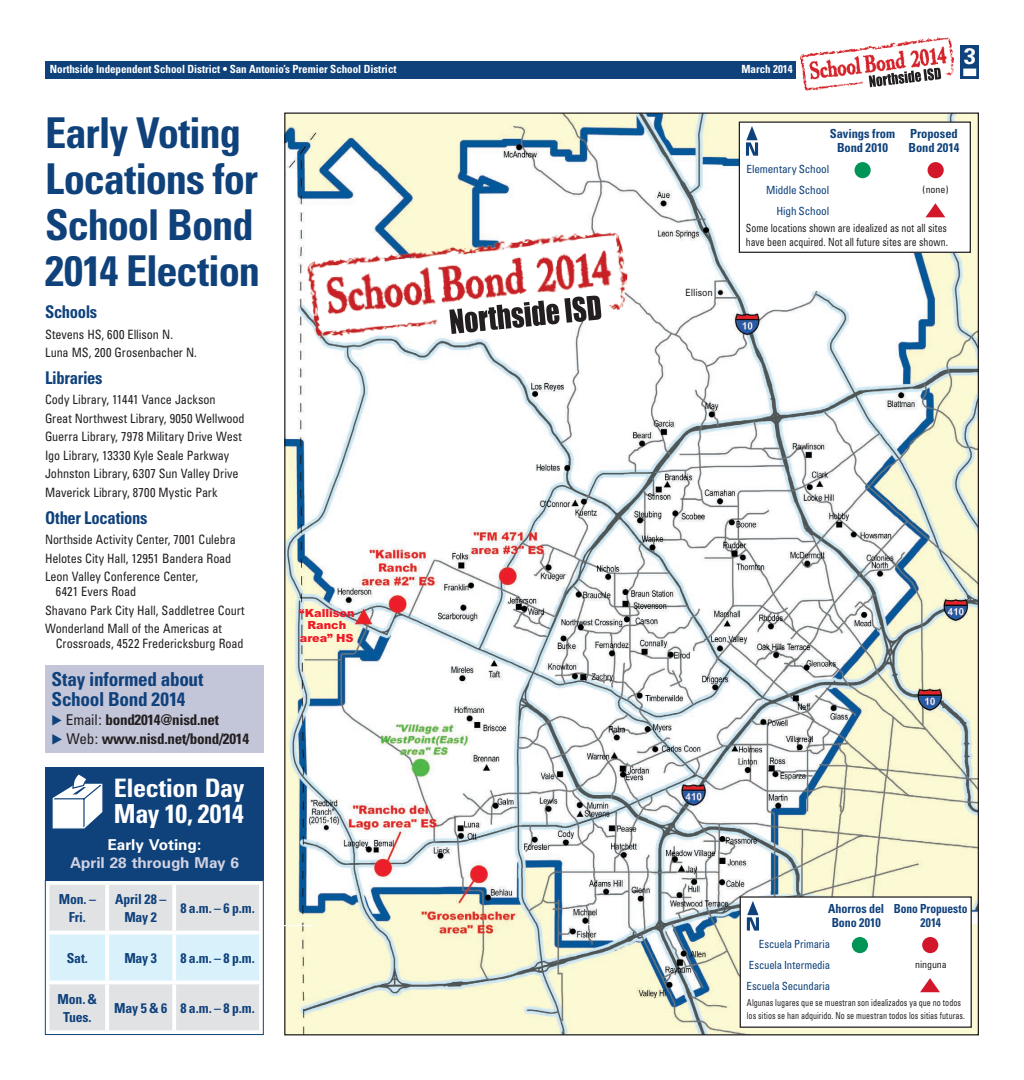
<style>
.page{position:relative;width:1024px;height:1080px;background:#fff}
.page>*{position:absolute;margin:0;border:0;box-sizing:border-box;transform-origin:0 0}
.t1{font:700 condensed 42.5px/46.2px "Univers";letter-spacing:-.025em;color:#0f417b}
.t2{font:700 condensed 26.25px "Univers";letter-spacing:-.02em;color:#fff}
.t3{font:700 condensed 25.5px "Univers";letter-spacing:-.02em;color:#fff}
.t4{font:700 22.5px "Univers";color:#fff}
.t5{font:700 condensed 19.25px/19.2px "Univers";letter-spacing:-.015em;color:#0f417b}
.t6{font:700 condensed 17.5px "Univers";letter-spacing:-.02em;color:#0f417b;scale:.95 1}
.t7{font:700 15px "Univers";letter-spacing:-.005em;color:#d0d2e2}
.t8{font:700 15px "Univers";letter-spacing:-.01em;color:#fff}
.t9{font:700 condensed 14.88px/19.2px "Univers";letter-spacing:-.02em;color:#231f20}
.t10{font:700 condensed 13.75px/17.5px "Univers";letter-spacing:-.01em;color:#0f417b;text-align:center}
.t11{font:condensed 12.88px/18.6px "Univers";letter-spacing:-.005em;color:#231f20;scale:.95 1}
.t12{font:condensed 12.88px/18.6px "Univers";letter-spacing:-.005em;color:#231f20;scale:.94 1}
.t13{font:700 condensed 12.5px/13.8px "Univers";letter-spacing:-.005em;color:#0f417b;text-align:center}
.t14{font:700 condensed 12.5px/13.8px "Univers";letter-spacing:-.005em;color:#0f417b;scale:.96 1}
.t15{font:700 condensed 12.5px/13.8px "Univers";letter-spacing:-.005em;color:#0f417b;text-align:center;scale:.92 1}
.t16{font:condensed 11.25px/13.8px "Univers";letter-spacing:-.005em;color:#231f20;scale:.88 1}
.t17{font:700 condensed 11.25px "Univers";letter-spacing:-.005em;color:#fff}
.t18{font:condensed 11.25px/21.2px "Univers";letter-spacing:-.015em;color:#0f417b;text-align:justify;scale:.96 1}
.t19{font:condensed 11.25px/21.2px "Univers";letter-spacing:-.015em;color:#0f417b;text-align:right}
.t20{font:900 11.25px/12.5px "Arial";color:#ee1b29;text-align:center}
.t21{font:condensed 10px "Univers";letter-spacing:-.01em;color:#231f20}
.t22{font:10px "Univers";letter-spacing:-.01em;color:#231f20;scale:.88 1}
.t23{font:condensed 9.5px/13.8px "Univers";color:#231f20;scale:.85 1}
.s1{font-family:"European Pi Three";font-weight:400;font-stretch:normal;font-size:13.62px;color:#0f417b}
.s2{font-weight:400}
</style>
<div class="page">
<div style="left:961px;top:45px;width:18px;height:34px;background:#0f417b"></div>
<div style="left:45px;top:61px;width:750px;height:18px;background:#0f417b"></div>
<div style="left:963px;top:69px;width:13px;height:7px;background:#fff"></div>
<img style="left:801px;top:38px;width:152px;height:52px">
<svg style="left:869px;top:68px;width:72px;height:19px"></svg>
<img style="left:286px;top:115px;width:691px;height:918px">
<div style="left:740px;top:897px;width:231px;height:130px;background:#fff"></div>
<div style="left:739px;top:896px;width:233px;height:132px;border:1px solid #231f20"></div>
<div style="left:739px;top:122px;width:231px;height:130px;background:#fff"></div>
<div style="left:739px;top:122px;width:232px;height:131px;border:1px solid #231f20"></div>
<div style="left:922px;top:937px;width:16px;height:16px;background:#d2172b;border-radius:50%"></div>
<div style="left:927px;top:162px;width:17px;height:16px;background:#d2172b;border-radius:50%"></div>
<div style="left:852px;top:937px;width:16px;height:16px;background:#009557;border-radius:50%"></div>
<div style="left:854px;top:162px;width:16px;height:16px;background:#009557;border-radius:50%"></div>
<svg style="left:920px;top:978px;width:20px;height:14px"></svg>
<svg style="left:925px;top:203px;width:20px;height:14px"></svg>
<div style="left:45px;top:768px;width:219px;height:112px;background:#0f417b"></div>
<svg style="left:52px;top:774px;width:51px;height:55px"></svg>
<hr style="left:54px;top:925px;width:259px;height:1px;background:#fff">
<svg style="left:49px;top:885px;width:210px;height:145px;background:#dee7eb"></svg>
<hr style="left:105px;top:885px;width:4px;height:46px;background:#fff">
<hr style="left:172px;top:885px;width:4px;height:46px;background:#fff">
<svg style="left:49px;top:931px;width:58px;height:4px"></svg>
<svg style="left:107px;top:931px;width:67px;height:4px"></svg>
<hr style="left:105px;top:935px;width:4px;height:46px;background:#fff">
<svg style="left:174px;top:931px;width:86px;height:4px"></svg>
<hr style="left:172px;top:935px;width:4px;height:46px;background:#fff">
<hr style="left:46px;top:981px;width:61px;height:3px;background:#fff">
<hr style="left:107px;top:981px;width:67px;height:3px;background:#fff">
<hr style="left:105px;top:984px;width:4px;height:46px;background:#fff">
<hr style="left:174px;top:981px;width:89px;height:3px;background:#fff">
<hr style="left:172px;top:984px;width:4px;height:46px;background:#fff">
<div style="left:45px;top:880px;width:219px;height:155px;border:1px solid #0f417b"></div>
<svg style="left:747px;top:901px;width:12px;height:30px"></svg>
<svg style="left:746px;top:126px;width:12px;height:30px"></svg>
<div style="left:45px;top:665px;width:219px;height:87px;background:#c3c5d9"></div>
<img style="left:306px;top:227px;width:322px;height:117px">
<svg style="left:311px;top:236px;width:314px;height:98px"></svg>
<p class="t17" style="left:50px;top:63px;width:348px">Northside Independent School District • San Antonio’s Premier School District</p>
<p class="t17" style="left:741px;top:63px;width:53px">March 2014</p>
<h3 class="t4" style="left:963px;top:42px;width:14px">3</h3>
<h1 class="t1" style="left:45px;top:109px;width:216px">Early Voting<br>Locations for<br>School Bond<br>2014 Election</h1>
<h3 class="t6" style="left:45px;top:301px;width:57px">Schools</h3>
<p class="t11" style="left:45px;top:324px;width:161px">Stevens HS, 600 Ellison N.<br>Luna MS, 200 Grosenbacher N.</p>
<h3 class="t6" style="left:45px;top:367px;width:62px">Libraries</h3>
<p class="t11" style="left:45px;top:390px;width:212px">Cody Library, 11441 Vance Jackson Great Northwest Library, 9050 Wellwood Guerra Library, 7978 Military Drive West Igo Library, 13330 Kyle Seale Parkway Johnston Library, 6307 Sun Valley Drive Maverick Library, 8700 Mystic Park</p>
<h3 class="t6" style="left:45px;top:507px;width:109px">Other Locations</h3>
<p class="t12" style="left:45px;top:530px;width:204px">Northside Activity Center, 7001 Culebra<br>Helotes City Hall, 12951 Bandera Road<br>Leon Valley Conference Center,</p>
<p class="t11" style="left:45px;top:582px;width:212px;text-indent:11px">6421 Evers Road<br>Shavano Park City Hall, Saddletree Court<br>Wonderland Mall of the Americas at</p>
<p class="t11" style="left:56px;top:634px;width:199px">Crossroads, 4522 Fredericksburg Road</p>
<h3 class="t5" style="left:52px;top:670px;width:154px">Stay informed about<br>School Bond 2014</h3>
<p class="t9" style="left:52px;top:710px;width:199px"><span class="s1">E</span> <span class="s2">Email:</span> bond2014@nisd.net<br><span class="s1">E</span> <span class="s2">Web:</span> www.nisd.net/bond/2014</p>
<h3 class="t3" style="left:114px;top:772px;width:132px">Election Day</h3>
<h2 class="t2" style="left:114px;top:798px;width:132px">May 10, 2014</h2>
<p class="t8" style="left:108px;top:835px;width:95px">Early Voting:</p>
<p class="t7" style="left:70px;top:854px;width:170px">April 28 through May 6</p>
<p class="t10" style="left:59px;top:891px;width:39px">Mon. –<br>Fri.</p>
<p class="t10" style="left:115px;top:891px;width:53px">April 28 –<br>May 2</p>
<p class="t10" style="left:180px;top:899px;width:76px">8 a.m. – 6 p.m.</p>
<p class="t10" style="left:67px;top:949px;width:23px">Sat.</p>
<p class="t10" style="left:124px;top:949px;width:34px">May 3</p>
<p class="t10" style="left:180px;top:949px;width:76px">8 a.m. – 8 p.m.</p>
<p class="t10" style="left:58px;top:990px;width:41px">Mon. &amp;<br>Tues.</p>
<p class="t10" style="left:114px;top:999px;width:142px">May 5 &amp; 6 8 a.m. – 8 p.m.</p>
<p class="t20" style="left:299px;top:607px;width:57px">“Kallison<br>Ranch area” HS</p>
<p class="t22" style="left:685px;top:286px;width:33px">Ellison</p>
<p class="t13" style="left:830px;top:127px;width:67px">Savings from<br>Bond 2010</p>
<p class="t19" style="left:746px;top:158px;width:84px">Elementary School<br>Middle School<br>High School</p>
<p class="t13" style="left:908px;top:127px;width:52px;text-align:left">Proposed<br>Bond 2014</p>
<p class="t21" style="left:922px;top:184px;width:27px">(none)</p>
<p class="t16" style="left:746px;top:221px;width:231px">Some locations shown are idealized as not all sites have been acquired. Not all future sites are shown.</p>
<p class="t14" style="left:828px;top:902px;width:60px">Ahorros del<br>Bono 2010</p>
<p class="t18" style="left:746px;top:933px;width:89px;text-indent:12px">Escuela Primaria Escuela Intermedia Escuela Secundaria</p>
<p class="t15" style="left:894px;top:902px;width:81px">Bono Propuesto<br>2014</p>
<p class="t21" style="left:915px;top:958px;width:33px">ninguna</p>
<p class="t23" style="left:747px;top:995px;width:258px">Algunas lugares que se muestran son idealizados ya que no todos los sitios se han adquirido. No se muestran todos los sitias futuras.</p>
</div>
